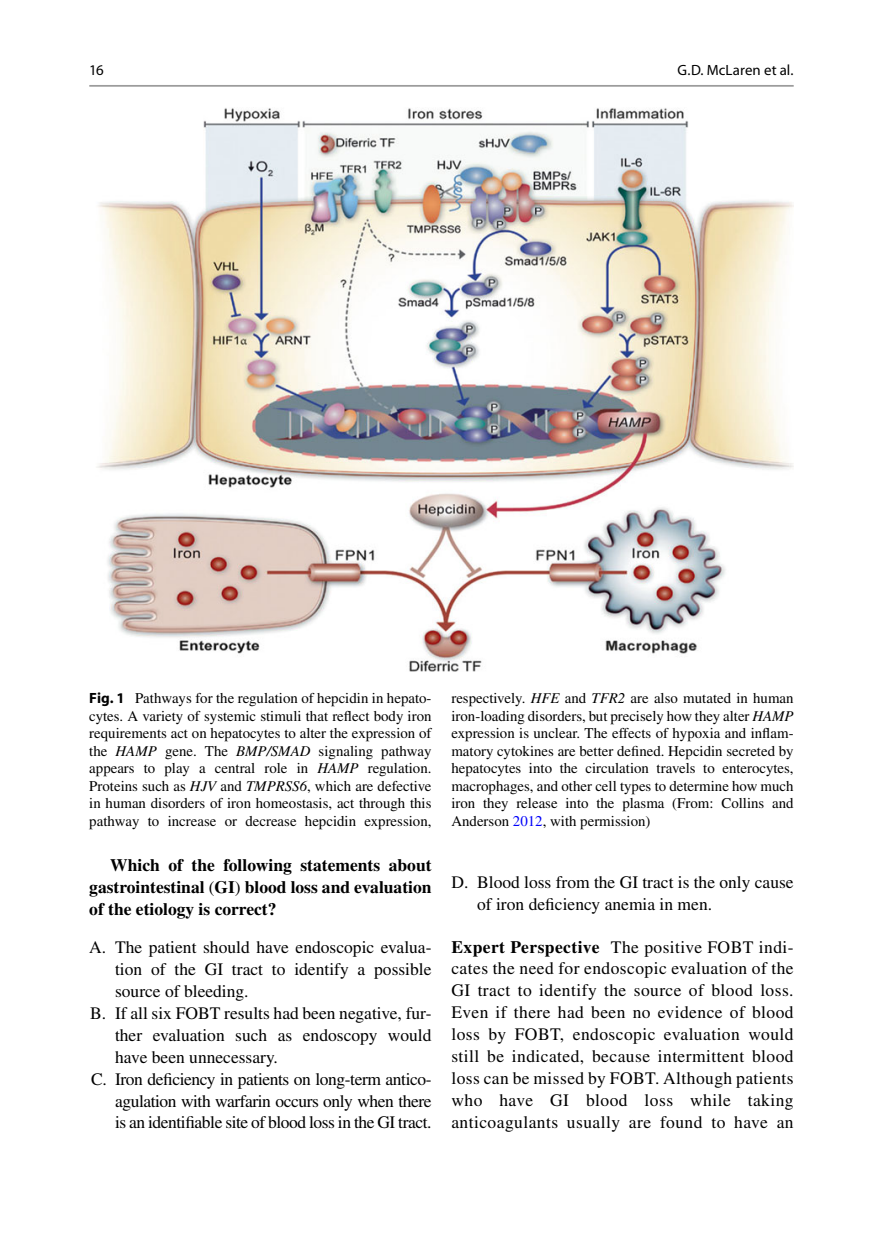
<style>
.page{position:relative;width:883px;height:1260px;background:#fff}
.page>*{position:absolute;margin:0;border:0;box-sizing:border-box;transform-origin:0 0}
.t1{font:17.5px/21.9px "Bltwhp Times";color:#000}
.t2{font:17.5px "Bltwhp Times";letter-spacing:-.025em;color:#000}
.t3{font:700 17.5px/21.9px "Mqyfxc Times";color:#000;text-align:justify}
.t4{font:14.88px/17.5px "Bltwhp Times";color:#000;text-align:justify}
.t5{font:14.88px "Mjgbgc Myriad";letter-spacing:.005em;color:#000}
.s1{font-family:"Fygmwf Myriad";font-weight:700}
.s2{font-family:"Fbfcym Times";font-style:italic}
.s3{color:#0000fa}
.s4{font-family:"Bltwhp Times";font-weight:400}
.s5{font-family:"Mqyfxc Times";font-weight:700}
</style>
<div class="page">
<img style="left:97px;top:108px;width:697px;height:564px">
<hr style="left:89px;top:85px;width:705px;height:2px;background:#9c9c9c">
<p class="t5" style="left:89px;top:64px;width:16px">16</p>
<p class="t5" style="left:678px;top:64px;width:118px">G.D. McLaren et al.</p>
<p class="t4" style="left:89px;top:691px;width:344px"><span class="s1">Fig. 1</span> Pathways for the regulation of hepcidin in hepato&shy;cytes. A variety of systemic stimuli that reflect body iron requirements act on hepatocytes to alter the expression of the <span class="s2">HAMP</span> gene. The <span class="s2">BMP/SMAD</span> signaling pathway appears to play a central role in <span class="s2">HAMP</span> regulation.<br>Proteins such as <span class="s2">HJV</span> and <span class="s2">TMPRSS6</span> , which are defective in human disorders of iron homeostasis, act through this pathway to increase or decrease hepcidin expression,</p>
<p class="t4" style="left:451px;top:691px;width:344px">respectively. <span class="s2">HFE</span> and <span class="s2">TFR2</span> are also mutated in human iron-loading disorders, but precisely how they alter <span class="s2">HAMP </span>expression is unclear. The effects of hypoxia and inflam&shy;matory cytokines are better defined. Hepcidin secreted by hepatocytes into the circulation travels to enterocytes, macrophages, and other cell types to determine how much iron they release into the plasma (From: Collins and Anderson <span class="s3">2012</span> , with permission)</p>
<p class="t3" style="left:89px;top:856px;width:344px;text-indent:21px">Which of the following statements about gastrointestinal <span class="s4">(</span> GI <span class="s4">)</span> blood loss and evaluation of the etiology is correct?</p>
<p class="t1" style="left:89px;top:938px;width:344px">A. The patient should have endoscopic evalua-</p>
<p class="t1" style="left:115px;top:960px;width:318px">tion of the GI tract to identify a possible</p>
<p class="t1" style="left:115px;top:982px;width:135px">source of bleeding.</p>
<p class="t1" style="left:90px;top:1004px;width:343px">B. If all six FOBT results had been negative, fur-</p>
<p class="t1" style="left:115px;top:1026px;width:318px">ther evaluation such as endoscopy would</p>
<p class="t1" style="left:115px;top:1048px;width:164px">have been unnecessary.</p>
<p class="t2" style="left:91px;top:1072px;width:342px">C. Iron deficiency in patients on long-term antico-</p>
<p class="t2" style="left:115px;top:1094px;width:318px">agulation with warfarin occurs only when there</p>
<p class="t2" style="left:115px;top:1116px;width:318px">is an identifiable site of blood loss in the GI tract.</p>
<p class="t1" style="left:477px;top:873px;width:318px;text-indent:-26px">D. Blood loss from the GI tract is the only cause of iron deficiency anemia in men.</p>
<p class="t1" style="left:451px;top:937px;width:344px;text-align:justify"><span class="s5">Expert Perspective</span> The positive FOBT indi&shy;cates the need for endoscopic evaluation of the GI tract to identify the source of blood loss.<br>Even if there had been no evidence of blood loss by FOBT, endoscopic evaluation would still be indicated, because intermittent blood loss can be missed by FOBT. Although patients who have GI blood loss while taking anticoagulants usually are found to have an</p>
</div>
